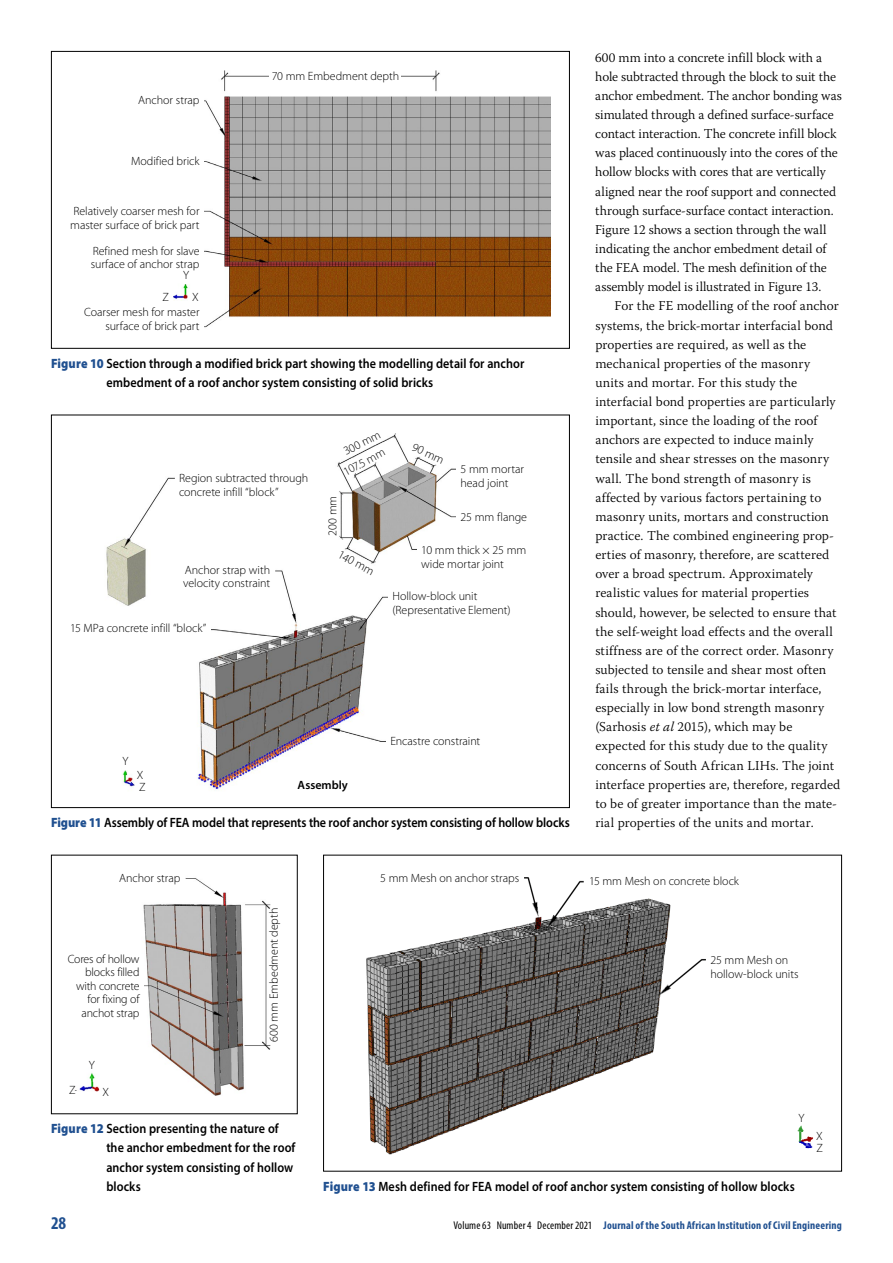
<style>
.page{position:relative;width:893px;height:1263px;background:#fff}
.page>*{position:absolute;margin:0;border:0;box-sizing:border-box;transform-origin:0 0}
.t1{font:700 condensed 18px "Myriad Pro";color:#205090}
.t2{font:300 13.5px/19.2px "Warnock Pro";letter-spacing:.005em;color:#000}
.t3{font:600 13.5px/19.2px "Myriad Pro";letter-spacing:.005em;color:#000;scale:.9 1}
.t4{font:300 12px/13.5px "Myriad Pro";letter-spacing:-.005em;color:#000}
.t5{font:600 12px "Myriad Pro";letter-spacing:.005em;color:#000}
.t6{font:700 condensed 11.25px "Myriad Pro";color:#205090}
.s1{font-weight:900;color:#205090}
.s2{font-style:italic}
.s3{font-weight:400;color:#000}
</style>
<div class="page">
<img style="left:173px;top:70px;width:378px;height:258px">
<div style="left:51px;top:51px;width:519px;height:298px;border:1px solid #000"></div>
<div style="left:138px;top:96px;width:66px;height:8px;background:#fff"></div>
<div style="left:131px;top:157px;width:73px;height:8px;background:#fff"></div>
<div style="left:70px;top:207px;width:134px;height:22px;background:#fff"></div>
<div style="left:70px;top:247px;width:134px;height:21px;background:#fff"></div>
<div style="left:70px;top:308px;width:134px;height:22px;background:#fff"></div>
<div style="left:183px;top:271px;width:6px;height:13px;background:#fff"></div>
<div style="left:188px;top:293px;width:11px;height:8px;background:#fff"></div>
<div style="left:270px;top:72px;width:131px;height:8px;background:#fff"></div>
<img style="left:106px;top:434px;width:350px;height:355px">
<div style="left:70px;top:624px;width:141px;height:8px;background:#fff"></div>
<div style="left:183px;top:566px;width:91px;height:21px;background:#fff"></div>
<div style="left:298px;top:781px;width:50px;height:8px;background:#fff"></div>
<div style="left:417px;top:546px;width:110px;height:22px;background:#fff"></div>
<div style="left:388px;top:592px;width:123px;height:22px;background:#fff"></div>
<div style="left:175px;top:474px;width:133px;height:21px;background:#fff"></div>
<div style="left:122px;top:757px;width:6px;height:13px;background:#fff"></div>
<div style="left:135px;top:783px;width:11px;height:8px;background:#fff"></div>
<div style="left:133px;top:771px;width:10px;height:8px;background:#fff"></div>
<img style="left:143px;top:878px;width:127px;height:217px">
<div style="left:51px;top:855px;width:247px;height:259px;border:1px solid #000"></div>
<div style="left:119px;top:874px;width:66px;height:8px;background:#fff"></div>
<div style="left:68px;top:955px;width:76px;height:62px;background:#fff"></div>
<img style="left:74px;top:1073px;width:26px;height:19px">
<img style="left:366px;top:877px;width:432px;height:277px">
<div style="left:323px;top:855px;width:519px;height:316px;border:1px solid #000"></div>
<div style="left:378px;top:874px;width:145px;height:8px;background:#fff"></div>
<div style="left:584px;top:877px;width:155px;height:8px;background:#fff"></div>
<div style="left:706px;top:956px;width:93px;height:22px;background:#fff"></div>
<img style="left:798px;top:1125px;width:15px;height:24px">
<div style="left:386px;top:736px;width:94px;height:9px;background:#fff"></div>
<p class="t4" style="left:138px;top:93px;width:63px">Anchor strap</p>
<p class="t4" style="left:131px;top:155px;width:70px">Modified brick</p>
<p class="t4" style="left:70px;top:204px;width:131px">Relatively coarser mesh for master surface of brick part</p>
<p class="t4" style="left:91px;top:244px;width:110px">Refined mesh for slave surface of anchor strap</p>
<p class="t4" style="left:84px;top:305px;width:117px;text-align:right">Coarser mesh for master surface of brick part</p>
<p class="t4" style="left:183px;top:269px;width:8px">Y</p>
<p class="t4" style="left:162px;top:290px;width:8px">Z</p>
<p class="t4" style="left:192px;top:290px;width:8px">X</p>
<p class="t4" style="left:272px;top:69px;width:129px">70 mm Embedment depth</p>
<p class="t3" style="left:106px;top:353px;width:466px;text-indent:-55px"><span class="s1">Figure 10</span> Section through a modified brick part showing the modelling detail for anchor embedment of a roof anchor system consisting of solid bricks</p>
<p class="t4" style="left:179px;top:471px;width:131px">Region subtracted through concrete infill “block”</p>
<p class="t4" style="left:183px;top:563px;width:89px">Anchor strap with velocity constraint</p>
<p class="t4" style="left:70px;top:621px;width:138px">15 MPa concrete infill “block”</p>
<p class="t4" style="left:341px;top:446px;width:41px;rotate:-27deg">300 mm</p>
<p class="t4" style="left:341px;top:466px;width:47px;rotate:-28deg">107.5 mm</p>
<p class="t4" style="left:325px;top:536px;width:41px;rotate:-90deg">200 mm</p>
<p class="t4" style="left:416px;top:440px;width:36px;rotate:25deg">90 mm</p>
<p class="t4" style="left:460px;top:462px;width:65px">5 mm mortar head joint</p>
<p class="t4" style="left:460px;top:510px;width:68px">25 mm flange</p>
<p class="t4" style="left:342px;top:548px;width:41px;rotate:28deg">140 mm</p>
<p class="t4" style="left:421px;top:543px;width:107px">10 mm thick × 25 mm wide mortar joint</p>
<p class="t4" style="left:392px;top:589px;width:120px">Hollow-block unit (Representative Element)</p>
<p class="t4" style="left:122px;top:755px;width:8px">Y</p>
<p class="t4" style="left:390px;top:734px;width:91px">Encastre constraint</p>
<p class="t4" style="left:137px;top:768px;width:8px">X</p>
<p class="t4" style="left:139px;top:780px;width:8px">Z</p>
<p class="t5" style="left:298px;top:777px;width:52px">Assembly</p>
<p class="t3" style="left:51px;top:813px;width:578px"><span class="s1">Figure 11</span> Assembly of FEA model that represents the roof anchor system consisting of hollow blocks</p>
<p class="t2" style="left:595px;top:47px;width:248px">600 mm into a concrete infill block with a hole subtracted through the block to suit the anchor embedment. The anchor bonding was simulated through a defined surface-surface contact interaction. The concrete infill block was placed continuously into the cores of the hollow blocks with cores that are vertically aligned near the roof support and connected through surface-surface contact interaction.<br>Figure 12 shows a section through the wall indicating the anchor embedment detail of the FEA model. The mesh definition of the assembly model is illustrated in Figure 13.</p>
<p class="t2" style="left:595px;top:296px;width:247px;text-indent:19px">For the FE modelling of the roof anchor systems, the brick-mortar interfacial bond properties are required, as well as the mechanical properties of the masonry units and mortar. For this study the interfacial bond properties are particularly important, since the loading of the roof anchors are expected to induce mainly tensile and shear stresses on the masonry wall. The bond strength of masonry is affected by various factors pertaining to masonry units, mortars and construction practice. The combined engineering prop&shy;erties of masonry, therefore, are scattered over a broad spectrum. Approximately realistic values for material properties should, however, be selected to ensure that the self-weight load effects and the overall stiffness are of the correct order. Masonry subjected to tensile and shear most often fails through the brick-mortar interface, especially in low bond strength masonry (Sarhosis <span class="s2">et al</span> 2015), which may be expected for this study due to the quality concerns of South African LIHs. The joint interface properties are, therefore, regarded to be of greater importance than the mate&shy;rial properties of the units and mortar.</p>
<p class="t4" style="left:119px;top:871px;width:63px">Anchor strap</p>
<p class="t4" style="left:68px;top:952px;width:73px;text-align:right">Cores of hollow blocks filled with concrete for fixing of anchot strap</p>
<p class="t4" style="left:89px;top:1058px;width:8px">Y</p>
<p class="t4" style="left:69px;top:1083px;width:8px">Z</p>
<p class="t4" style="left:102px;top:1085px;width:8px">X</p>
<p class="t4" style="left:267px;top:1042px;width:135px;rotate:-90deg">600 mm Embedment depth</p>
<p class="t3" style="left:106px;top:1119px;width:212px;text-indent:-55px"><span class="s1">Figure 12</span> Section presenting the nature of the anchor embedment for the roof anchor system consisting of hollow blocks</p>
<p class="t4" style="left:380px;top:871px;width:140px">5 mm Mesh on anchor straps</p>
<p class="t4" style="left:589px;top:874px;width:151px">15 mm Mesh on concrete block</p>
<p class="t4" style="left:710px;top:953px;width:90px">25 mm Mesh on hollow-block units</p>
<p class="t4" style="left:799px;top:1111px;width:8px">Y</p>
<p class="t3" style="left:323px;top:1176px;width:526px"><span class="s1">Figure 13</span> Mesh defined for FEA model of roof anchor system consisting of hollow blocks</p>
<p class="t4" style="left:816px;top:1129px;width:8px">X</p>
<p class="t4" style="left:816px;top:1141px;width:8px">Z</p>
<h1 class="t1" style="left:51px;top:1212px;width:17px">28</h1>
<p class="t6" style="left:453px;top:1218px;width:390px"><span class="s3">Volume 63 Number 4 December 2021</span> Journal of the South African Institution of Civil Engineering</p>
</div>
